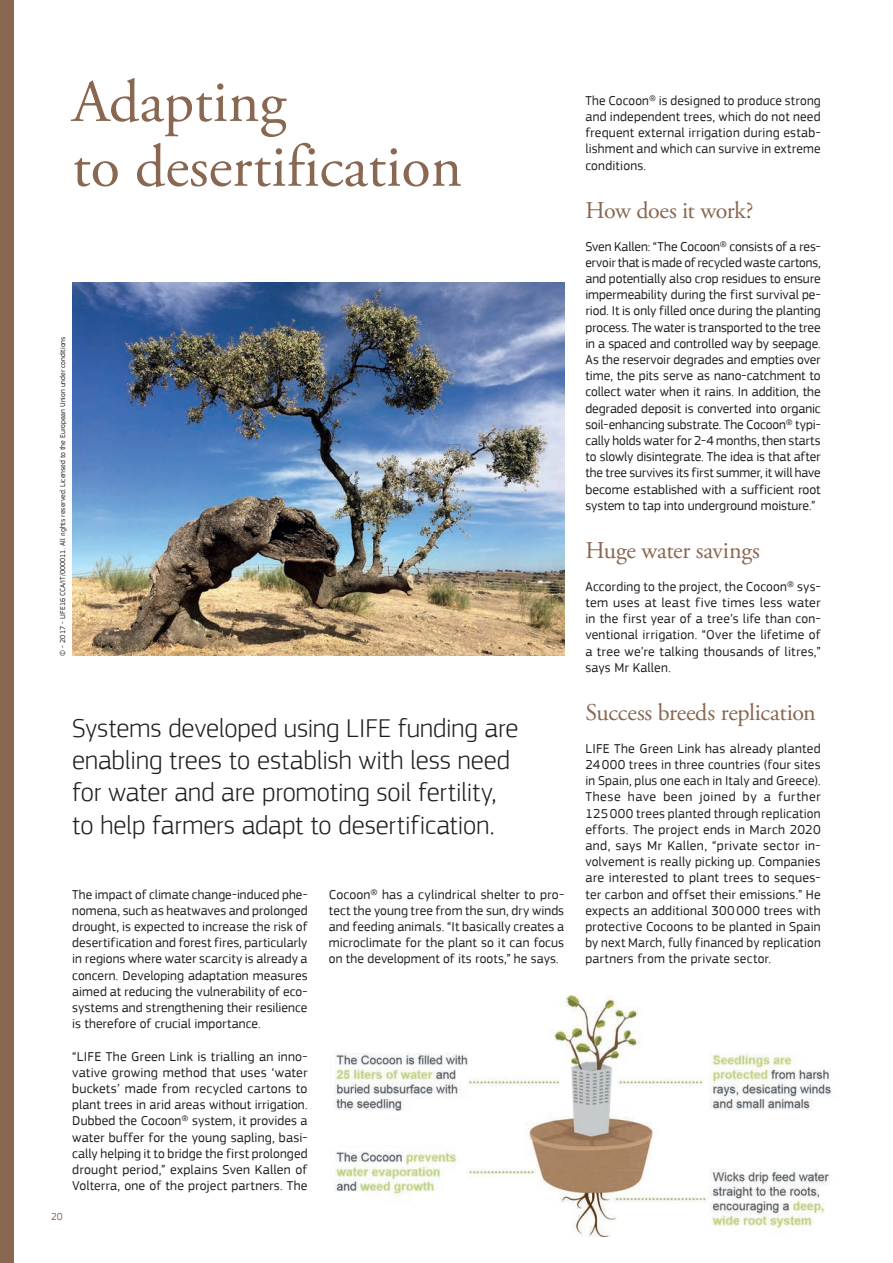
<style>
.page{position:relative;width:893px;height:1263px;background:#fff}
.page>*{position:absolute;margin:0;border:0;box-sizing:border-box;transform-origin:0 0}
.t1{font:60px/64.8px "Adobe Garamond Pro";color:#896751}
.t2{font:300 27px/32.4px "PF Square Sans Pro";color:#231f20}
.t3{font:24px "Adobe Garamond Pro";letter-spacing:-.02em;color:#896751}
.t4{font:13.5px/16.2px "PF Square Sans Pro";letter-spacing:.01em;color:#231f20;text-align:justify}
.t5{font:10.5px "PF Square Sans Pro";color:#896751}
.t6{font:7.5px "PF Square Sans Pro";color:#231f20}
</style>
<div class="page">
<div style="left:0;top:0;width:14px;height:1263px;background:#896751"></div>
<img style="left:72px;top:283px;width:492px;height:372px">
<img style="left:329px;top:995px;width:503px;height:241px">
<h1 class="t1" style="left:72px;top:72px;width:391px">Adapting<br>to desertification</h1>
<p class="t6" style="left:58px;top:655px;width:320px;rotate:-90deg">© - 2017 - LIFE16 CCA/IT/000011. All rights reserved. Licensed to the European Union under conditions</p>
<h2 class="t2" style="left:72px;top:711px;width:448px">Systems developed using LIFE funding are enabling trees to establish with less need for water and are promoting soil fertility, to help farmers adapt to desertification.</h2>
<p class="t5" style="left:51px;top:1210px;width:13px">20</p>
<p class="t4" style="left:72px;top:886px;width:237px">The impact of climate change-induced phe&shy;nomena, such as heatwaves and prolonged drought, is expected to increase the risk of desertification and forest fires, particularly in regions where water scarcity is already a concern. Developing adaptation measures aimed at reducing the vulnerability of eco&shy;systems and strengthening their resilience is therefore of crucial importance.</p>
<p class="t4" style="left:72px;top:1048px;width:237px">“LIFE The Green Link is trialling an inno&shy;vative growing method that uses ‘water buckets’ made from recycled cartons to plant trees in arid areas without irrigation.<br>Dubbed the Cocoon® system, it provides a water buffer for the young sapling, basi&shy;cally helping it to bridge the first prolonged drought period,” explains Sven Kallen of Volterra, one of the project partners. The</p>
<p class="t4" style="left:329px;top:886px;width:237px">Cocoon® has a cylindrical shelter to pro&shy;tect the young tree from the sun, dry winds and feeding animals. “It basically creates a microclimate for the plant so it can focus on the development of its roots,” he says.</p>
<p class="t4" style="left:585px;top:92px;width:237px">The Cocoon® is designed to produce strong and independent trees, which do not need frequent external irrigation during estab&shy;lishment and which can survive in extreme conditions.</p>
<h3 class="t3" style="left:585px;top:196px;width:170px">How does it work?</h3>
<p class="t4" style="left:585px;top:238px;width:237px">Sven Kallen: “The Cocoon® consists of a res&shy;ervoir that is made of recycled waste cartons, and potentially also crop residues to ensure impermeability during the first survival pe&shy;riod. It is only filled once during the planting process. The water is transported to the tree in a spaced and controlled way by seepage.<br>As the reservoir degrades and empties over time, the pits serve as nano-catchment to collect water when it rains. In addition, the degraded deposit is converted into organic soil-enhancing substrate. The Cocoon® typi&shy;cally holds water for 2-4 months, then starts to slowly disintegrate. The idea is that after the tree survives its first summer, it will have become established with a sufficient root system to tap into underground moisture.”</p>
<h3 class="t3" style="left:585px;top:536px;width:176px">Huge water savings</h3>
<p class="t4" style="left:585px;top:578px;width:237px">According to the project, the Cocoon® sys&shy;tem uses at least five times less water in the first year of a tree’s life than con&shy;ventional irrigation. “Over the lifetime of a tree we’re talking thousands of litres,” says Mr Kallen.</p>
<h3 class="t3" style="left:585px;top:698px;width:232px">Success breeds replication</h3>
<p class="t4" style="left:585px;top:740px;width:237px">LIFE The Green Link has already planted 24000 trees in three countries (four sites in Spain, plus one each in Italy and Greece).<br>These have been joined by a further 125000 trees planted through replication efforts. The project ends in March 2020 and, says Mr Kallen, “private sector in&shy;volvement is really picking up. Companies are interested to plant trees to seques&shy;ter carbon and offset their emissions.” He expects an additional 300000 trees with protective Cocoons to be planted in Spain by next March, fully financed by replication partners from the private sector.</p>
</div>
